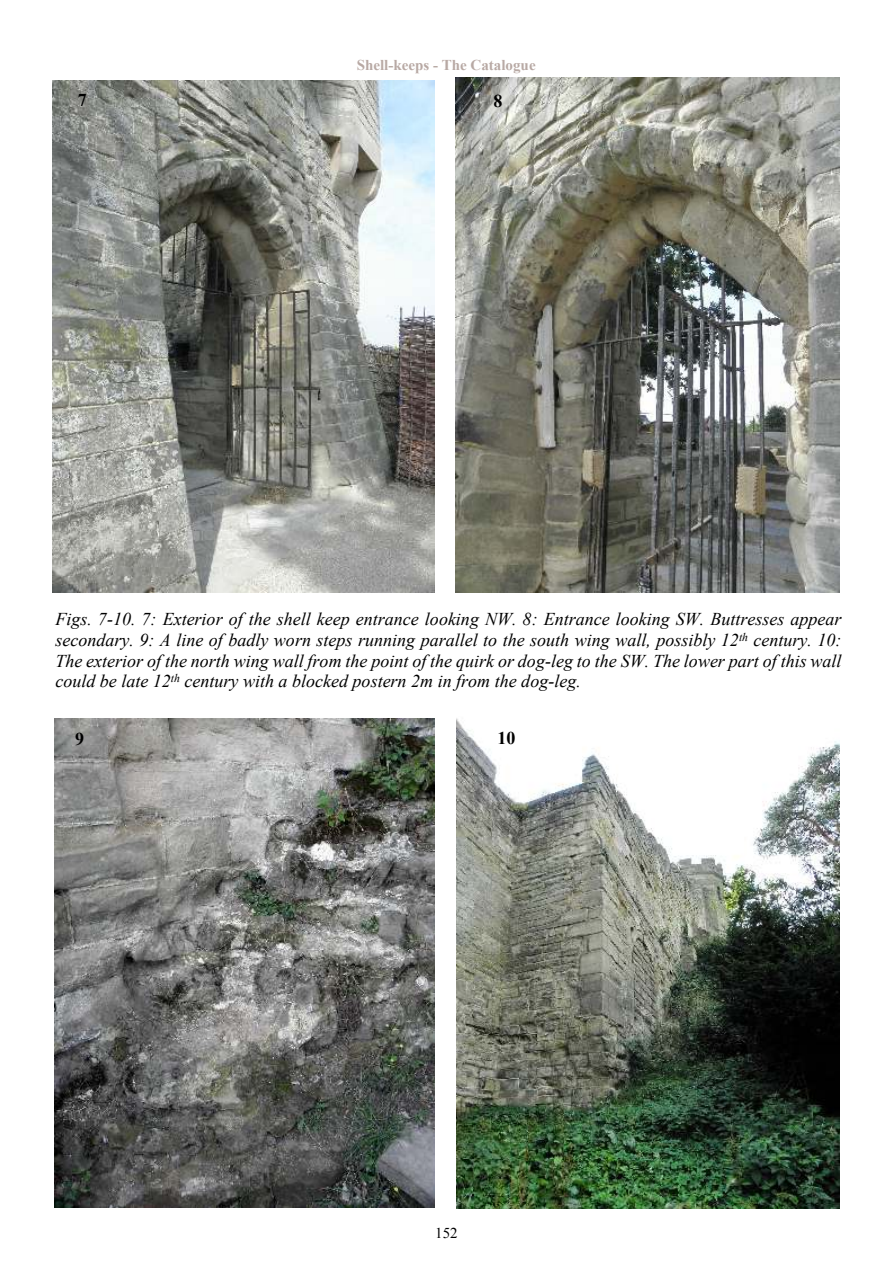
<style>
.page{position:relative;width:893px;height:1263px;background:#fff}
.page>*{position:absolute;margin:0;border:0;box-sizing:border-box;transform-origin:0 0}
.t1{font:italic 18px/20.6px "Times New Roman";color:#000;text-align:justify}
.t2{font:700 18px "Times New Roman";color:#000}
.t3{font:700 15px "Times New Roman";color:#b8a9a4}
.t4{font:15px "Times New Roman";color:#000}
</style>
<div class="page">
<img style="left:456px;top:718px;width:383px;height:490px">
<img style="left:53px;top:81px;width:382px;height:511px">
<img style="left:456px;top:78px;width:383px;height:515px">
<img style="left:54px;top:719px;width:380px;height:489px">
<p class="t3" style="left:357px;top:60px;width:180px">Shell-keeps - The Catalogue</p>
<p class="t2" style="left:78px;top:94px;width:10px">7</p>
<p class="t2" style="left:493px;top:95px;width:10px">8</p>
<p class="t1" style="left:55px;top:611px;width:788px">Figs. 7-10. 7: Exterior of the shell keep entrance looking NW. 8: Entrance looking SW. Buttresses appear secondary. 9: A line of badly worn steps running parallel to the south wing wall, possibly 12<sup>th</sup> century. 10:<br>The exterior of the north wing wall from the point of the quirk or dog-leg to the SW. The lower part of this wall could be late 12<sup>th</sup> century with a blocked postern 2m in from the dog-leg.</p>
<p class="t2" style="left:75px;top:733px;width:10px">9</p>
<p class="t2" style="left:498px;top:732px;width:20px">10</p>
<p class="t4" style="left:435px;top:1227px;width:24px">152</p>
</div>
